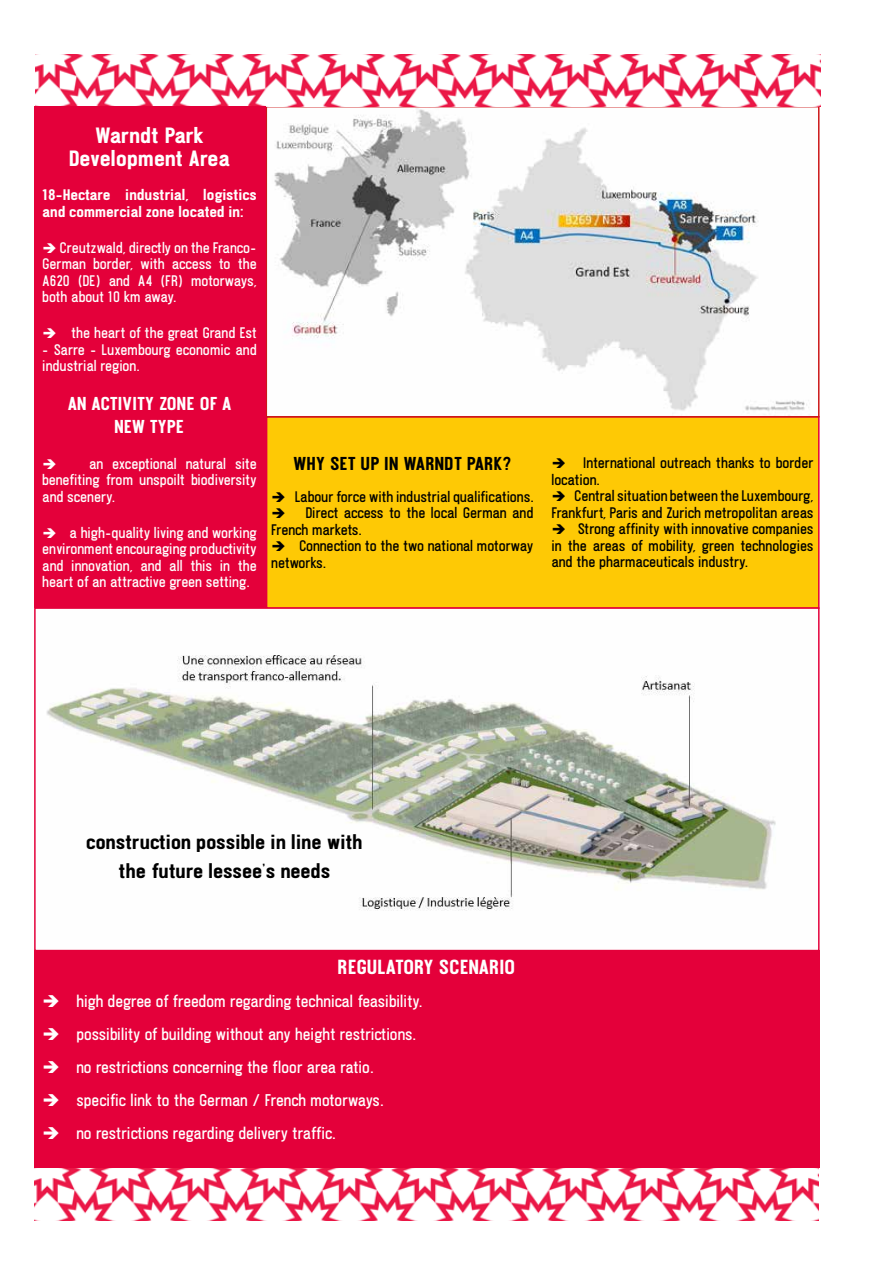
<style>
.page{position:relative;width:893px;height:1263px;background:#fff}
.page>*{position:absolute;margin:0;border:0;box-sizing:border-box;transform-origin:0 0}
.t1{font:800 19.5px/22.5px "Ostrich Proper";letter-spacing:-.01em;color:#fff;text-align:center}
.t2{font:800 18px/28.5px "Ostrich Proper";letter-spacing:-.01em;color:#000;text-align:center}
.t3{font:800 18px "Ostrich Proper";letter-spacing:-.02em;color:#fff}
.t4{font:800 16.5px/22.5px "Ostrich Proper";letter-spacing:-.025em;color:#fff;text-align:center}
.t5{font:800 16.5px "Ostrich Proper";color:#000}
.t6{font:700 15px "Ostrich Proper";letter-spacing:-.01em;color:#fff}
.t7{font:700 13.5px/16.5px "Ostrich Proper";letter-spacing:-.01em;color:#fff;text-align:justify}
.t8{font:700 13.5px/16.5px "Ostrich Proper";letter-spacing:-.01em;color:#000}
.t9{font:800 13.5px/16.5px "Ostrich Proper";letter-spacing:-.01em;color:#fff}
</style>
<div class="page">
<img style="left:34px;top:1168px;width:785px;height:53px">
<div style="left:34px;top:950px;width:786px;height:218px;background:#e4003a"></div>
<div style="left:267px;top:417px;width:552px;height:191px;background:#fec905"></div>
<img style="left:274px;top:109px;width:535px;height:302px">
<div style="left:266px;top:106px;width:553px;height:311px;border:2px solid #cd1719"></div>
<img style="left:35px;top:54px;width:785px;height:53px">
<img style="left:46px;top:655px;width:730px;height:256px">
<div style="left:34px;top:607px;width:786px;height:344px;border:2px solid #e4003a"></div>
<div style="left:34px;top:107px;width:232px;height:501px;background:#e4003a"></div>
<h1 class="t1" style="left:69px;top:124px;width:163px">Warndt Park<br>Development Area</h1>
<p class="t9" style="left:43px;top:186px;width:216px">18-Hectare industrial, logistics and commercial zone located in:</p>
<p class="t7" style="left:43px;top:239px;width:216px">➔ Creutzwald, directly on the Franco-German border, with access to the A620 (DE) and A4 (FR) motorways, both about 10 km away.</p>
<p class="t7" style="left:43px;top:324px;width:216px">➔ the heart of the great Grand Est</p>
<p class="t7" style="left:43px;top:341px;width:216px">- Sarre - Luxembourg economic and industrial region.</p>
<p class="t4" style="left:68px;top:392px;width:166px">AN ACTIVITY ZONE OF A<br>NEW TYPE</p>
<p class="t7" style="left:43px;top:455px;width:216px">➔ an exceptional natural site benefiting from unspoilt biodiversity and scenery.</p>
<p class="t7" style="left:43px;top:524px;width:216px">➔ a high-quality living and working environment encouraging productivity and innovation, and all this in the heart of an attractive green setting.</p>
<p class="t5" style="left:293px;top:453px;width:220px">WHY SET UP IN WARNDT PARK?</p>
<p class="t8" style="left:272px;top:488px;width:264px">➔ Labour force with industrial qualifications.</p>
<p class="t8" style="left:272px;top:504px;width:264px">➔ Direct access to the local German and<br>French markets.</p>
<p class="t8" style="left:272px;top:537px;width:264px">➔ Connection to the two national motorway networks.</p>
<p class="t8" style="left:552px;top:454px;width:264px">➔ International outreach thanks to border location.</p>
<p class="t8" style="left:552px;top:487px;width:264px">➔ Central situation between the Luxembourg,<br>Frankfurt, Paris and Zurich metropolitan areas</p>
<p class="t8" style="left:552px;top:520px;width:264px;text-align:justify">➔ Strong affinity with innovative companies in the areas of mobility, green technologies and the pharmaceuticals industry.</p>
<h2 class="t2" style="left:87px;top:827px;width:278px">construction possible in line with the future lessee’s needs</h2>
<h2 class="t3" style="left:338px;top:955px;width:179px">REGULATORY SCENARIO</h2>
<p class="t6" style="left:43px;top:991px;width:381px">➔ high degree of freedom regarding technical feasibility.</p>
<p class="t6" style="left:43px;top:1024px;width:375px">➔ possibility of building without any height restrictions.</p>
<p class="t6" style="left:43px;top:1057px;width:333px">➔ no restrictions concerning the floor area ratio.</p>
<p class="t6" style="left:43px;top:1090px;width:343px">➔ specific link to the German / French motorways.</p>
<p class="t6" style="left:43px;top:1123px;width:295px">➔ no restrictions regarding delivery traffic.</p>
</div>
